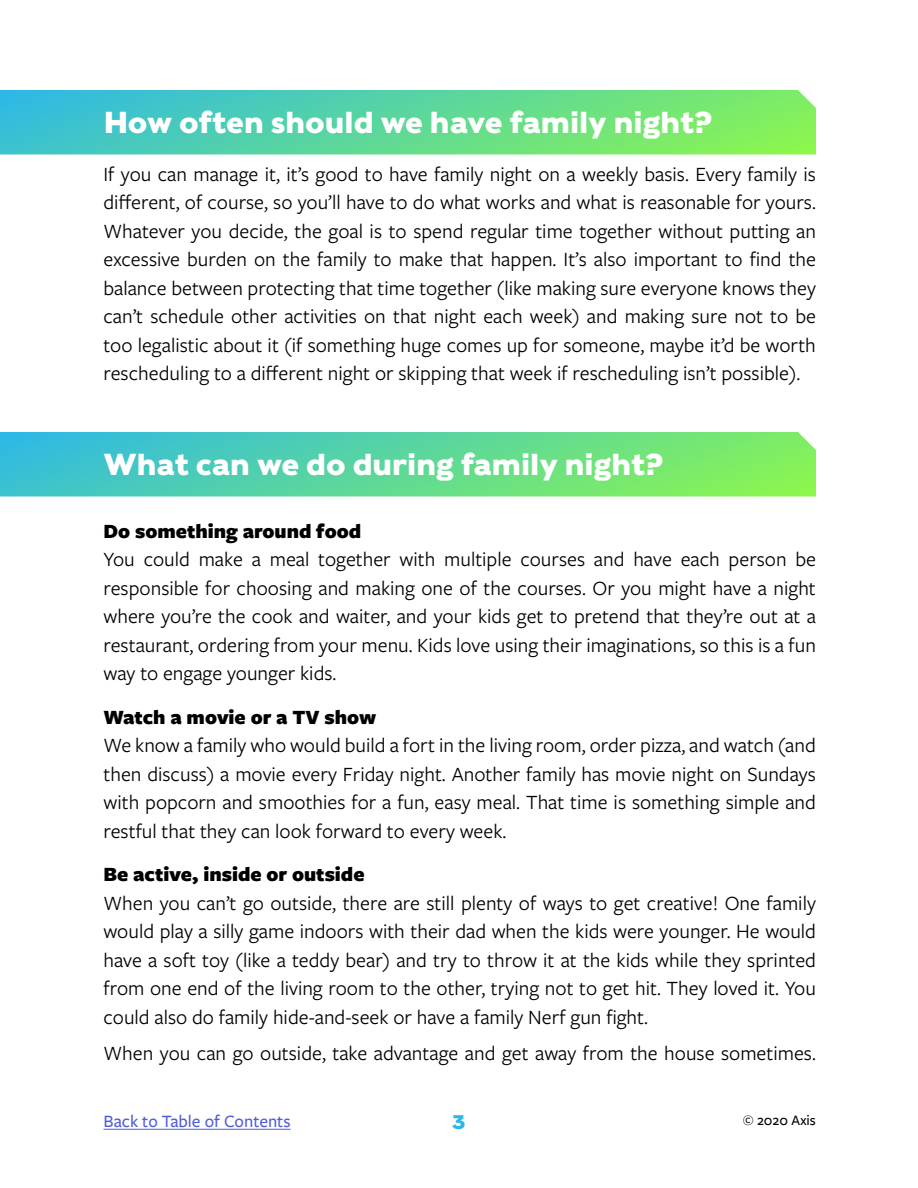
<style>
.page{position:relative;width:918px;height:1188px;background:#fff}
.page>*{position:absolute;margin:0;border:0;box-sizing:border-box;transform-origin:0 0}
.t1{font:700 30px "Caslons Egyptian";color:#fff}
.t2{font:21px/28.5px "Freight Sans Pro";color:#000;text-align:justify}
.t3{font:900 21px "Freight Sans Pro";color:#000}
.t4{font:700 19.5px "Caslons Egyptian";color:#2bb7ea}
.t5{font:500 18px "Freight Sans Pro";color:#4f5cd6}
.t6{font:500 15px "Freight Sans Pro";color:#000}
</style>
<div class="page">
<hr style="left:104px;top:1129px;width:187px;height:1px;background:#4f5cd6">
<svg style="left:0;top:90px;width:816px;height:64px;background:#5dd799"></svg>
<svg style="left:0;top:432px;width:816px;height:64px;background:#5dd799"></svg>
<h1 class="t1" style="left:104px;top:103px;width:610px">How often should we have family night?</h1>
<p class="t2" style="left:104px;top:159px;width:714px">If you can manage it, it’s good to have family night on a weekly basis. Every family is different, of course, so you’ll have to do what works and what is reasonable for yours.<br>Whatever you decide, the goal is to spend regular time together without putting an excessive burden on the family to make that happen. It’s also important to find the balance between protecting that time together (like making sure everyone knows they can’t schedule other activities on that night each week) and making sure not to be too legalistic about it (if something huge comes up for someone, maybe it’d be worth rescheduling to a different night or skipping that week if rescheduling isn’t possible).</p>
<h1 class="t1" style="left:104px;top:445px;width:561px">What can we do during family night?</h1>
<p class="t3" style="left:104px;top:516px;width:259px">Do something around food</p>
<p class="t2" style="left:104px;top:544px;width:714px">You could make a meal together with multiple courses and have each person be responsible for choosing and making one of the courses. Or you might have a night where you’re the cook and waiter, and your kids get to pretend that they’re out at a restaurant, ordering from your menu. Kids love using their imaginations, so this is a fun way to engage younger kids.</p>
<p class="t3" style="left:104px;top:702px;width:274px">Watch a movie or a TV show</p>
<p class="t2" style="left:104px;top:730px;width:714px">We know a family who would build a fort in the living room, order pizza, and watch (and then discuss) a movie every Friday night. Another family has movie night on Sundays with popcorn and smoothies for a fun, easy meal. That time is something simple and restful that they can look forward to every week.</p>
<p class="t3" style="left:104px;top:860px;width:263px">Be active, inside or outside</p>
<p class="t2" style="left:104px;top:888px;width:714px">When you can’t go outside, there are still plenty of ways to get creative! One family would play a silly game indoors with their dad when the kids were younger. He would have a soft toy (like a teddy bear) and try to throw it at the kids while they sprinted from one end of the living room to the other, trying not to get hit. They loved it. You could also do family hide-and-seek or have a family Nerf gun fight.</p>
<p class="t2" style="left:104px;top:1038px;width:714px">When you can go outside, take advantage and get away from the house sometimes.</p>
<p class="t5" style="left:104px;top:1109px;width:189px">Back to Table of Contents</p>
<p class="t4" style="left:452px;top:1109px;width:15px">3</p>
<p class="t6" style="left:743px;top:1110px;width:75px">© 2020 Axis</p>
</div>
